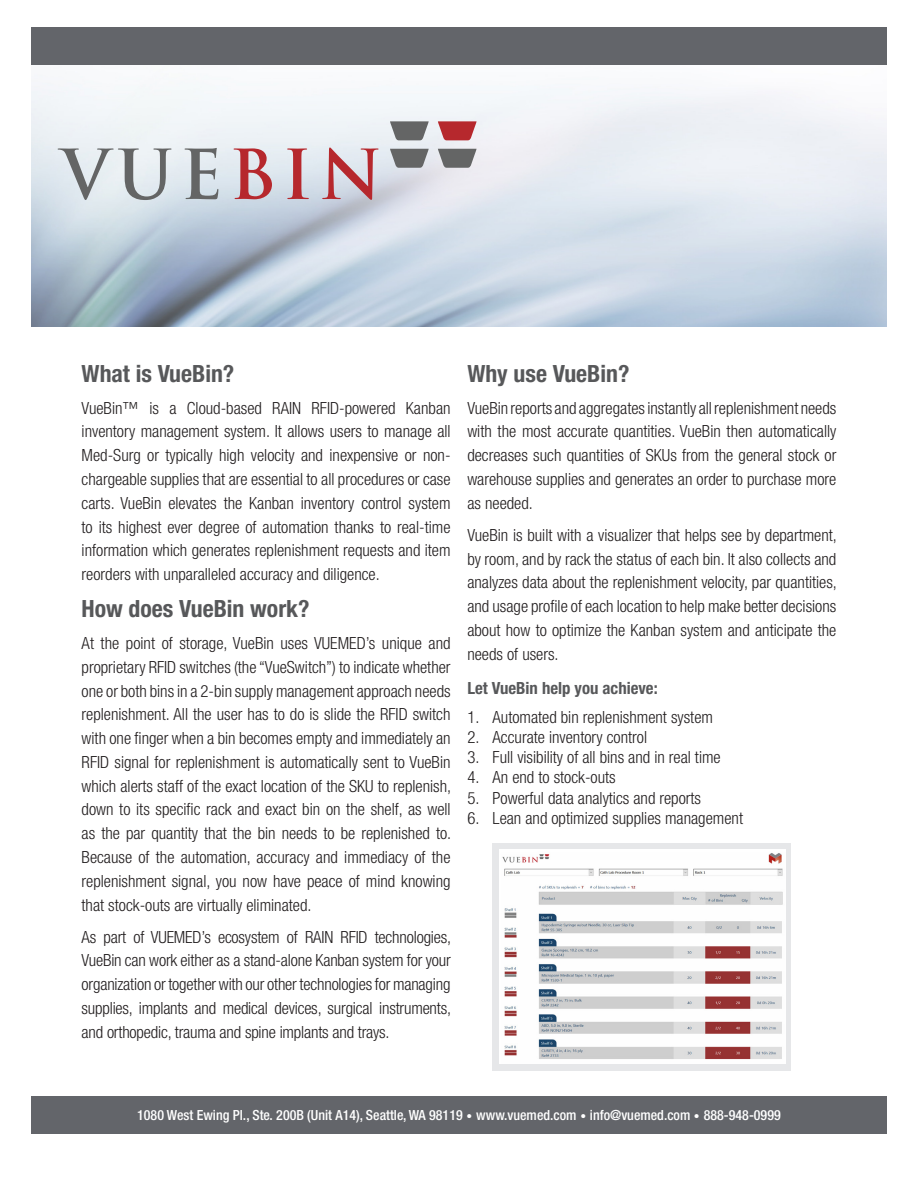
<style>
.page{position:relative;width:918px;height:1188px;background:#fff}
.page>*{position:absolute;margin:0;border:0;box-sizing:border-box;transform-origin:0 0}
.t1{font:700 67.05px "Trajan Pro";letter-spacing:.1em;color:#646565}
.t2{font:700 condensed 23.7px "Helvetica Neue";color:#57585a}
.t3{font:300 condensed 16.8px/23.7px "Helvetica Neue LT Std";color:#231f20;text-align:justify}
.t4{font:700 condensed 16.8px "Helvetica Neue LT Std";color:#57585a}
.t5{font:500 condensed 13.95px "Helvetica Neue LT Std";color:#fff}
.t6{font:5.55px "Zapf Dingbats ITC";color:#fff}
.s1{color:#b6282d}
</style>
<div class="page">
<img style="left:31px;top:64px;width:856px;height:263px">
<div style="left:31px;top:1097px;width:856px;height:37px;background:#63656a"></div>
<div style="left:31px;top:27px;width:856px;height:37px;background:#63656a"></div>
<svg style="left:390px;top:149px;width:39px;height:19px"></svg>
<svg style="left:438px;top:149px;width:39px;height:19px"></svg>
<svg style="left:390px;top:121px;width:39px;height:19px"></svg>
<svg style="left:438px;top:121px;width:39px;height:19px"></svg>
<div style="left:492px;top:843px;width:299px;height:228px;background:#e6e7e9"></div>
<img style="left:499px;top:849px;width:286px;height:214px">
<p class="t1" style="left:61px;top:133px;width:323px">VUE<span class="s1">BIN</span></p>
<p class="t2" style="left:82px;top:359px;width:154px">What is VueBin?</p>
<p class="t3" style="left:82px;top:396px;width:371px">VueBin™ is a Cloud-based RAIN RFID-powered Kanban inventory management system. It allows users to manage all Med-Surg or typically high velocity and inexpensive or non&shy;chargeable supplies that are essential to all procedures or case carts. VueBin elevates the Kanban inventory control system to its highest ever degree of automation thanks to real-time information which generates replenishment requests and item reorders with unparalleled accuracy and diligence.</p>
<p class="t2" style="left:82px;top:594px;width:229px">How does VueBin work?</p>
<p class="t3" style="left:82px;top:631px;width:371px">At the point of storage, VueBin uses VUEMED’s unique and proprietary RFID switches (the “VueSwitch”) to indicate whether one or both bins in a 2-bin supply management approach needs replenishment. All the user has to do is slide the RFID switch with one finger when a bin becomes empty and immediately an RFID signal for replenishment is automatically sent to VueBin which alerts staff of the exact location of the SKU to replenish, down to its specific rack and exact bin on the shelf, as well as the par quantity that the bin needs to be replenished to.<br>Because of the automation, accuracy and immediacy of the replenishment signal, you now have peace of mind knowing that stock-outs are virtually eliminated.</p>
<p class="t3" style="left:82px;top:925px;width:371px">As part of VUEMED’s ecosystem of RAIN RFID technologies, VueBin can work either as a stand-alone Kanban system for your organization or together with our other technologies for managing supplies, implants and medical devices, surgical instruments, and orthopedic, trauma and spine implants and trays.</p>
<p class="t2" style="left:467px;top:359px;width:164px">Why use VueBin?</p>
<p class="t3" style="left:467px;top:396px;width:371px">VueBin reports and aggregates instantly all replenishment needs with the most accurate quantities. VueBin then automatically decreases such quantities of SKUs from the general stock or warehouse supplies and generates an order to purchase more as needed.</p>
<p class="t3" style="left:467px;top:523px;width:371px">VueBin is built with a visualizer that helps see by department, by room, and by rack the status of each bin. It also collects and analyzes data about the replenishment velocity, par quantities, and usage profile of each location to help make better decisions about how to optimize the Kanban system and anticipate the needs of users.</p>
<p class="t4" style="left:467px;top:678px;width:192px">Let VueBin help you achieve:</p>
<p class="t3" style="left:467px;top:705px;width:247px">1. Automated bin replenishment system</p>
<p class="t3" style="left:467px;top:725px;width:181px">2. Accurate inventory control</p>
<p class="t3" style="left:467px;top:745px;width:255px">3. Full visibility of all bins and in real time</p>
<p class="t3" style="left:467px;top:766px;width:150px">4. An end to stock-outs</p>
<p class="t3" style="left:467px;top:786px;width:235px">5. Powerful data analytics and reports</p>
<p class="t3" style="left:467px;top:806px;width:277px">6. Lean and optimized supplies management</p>
<p class="t5" style="left:137px;top:1106px;width:645px">1080 West Ewing Pl., Ste. 200B (Unit A14), Seattle, WA 98119 www.vuemed.com info@vuemed.com 888-948-0999</p>
<p class="t6" style="left:467px;top:1113px;width:6px">●</p>
<p class="t6" style="left:581px;top:1113px;width:6px">●</p>
<p class="t6" style="left:695px;top:1113px;width:6px">●</p>
</div>
